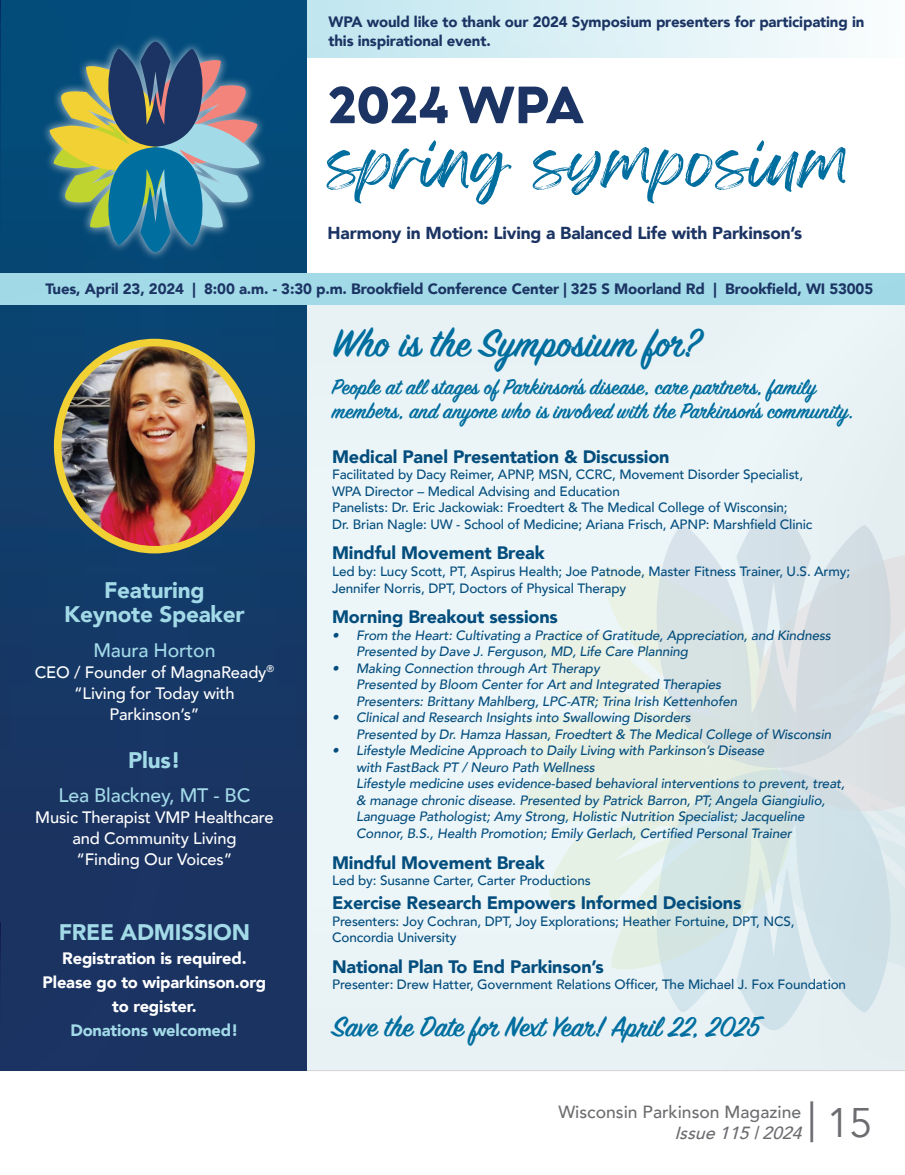
<style>
.page{position:relative;width:905px;height:1175px;background:#fff}
.page>*{position:absolute;margin:0;border:0;box-sizing:border-box;transform-origin:0 0}
.t1{font:57.75px "Feeling Passionate";color:#006e9f;scale:1.1 1}
.t2{font:900 55.35px "Venti CF";color:#1b3463}
.t3{font:600 43.5px "Sign Painter House Script";color:#006e9f}
.t4{font:41.25px "Avenir";color:#6c6d70}
.t5{font:600 31.5px "Sign Painter House Script";letter-spacing:-.005em;color:#006e9f}
.t6{font:600 24px/24px "Sign Painter House Script";color:#006e9f}
.t7{font:900 22.5px/24px "Avenir";letter-spacing:-.01em;color:#a2dae8;text-align:center}
.t8{font:500 19.5px "Avenir";letter-spacing:-.01em;color:#a2dae8}
.t9{font:900 18px "Avenir";letter-spacing:-.01em;color:#034d7d}
.t10{font:500 17.55px "Avenir";color:#6c6d70}
.t11{font:italic 500 17.55px "Avenir";color:#6c6d70}
.t12{font:900 17.4px "Avenir";letter-spacing:-.01em;color:#1b3463}
.t13{font:500 16.5px/21px "Avenir";letter-spacing:-.01em;color:#fff;text-align:center}
.t14{font:900 16.5px/24px "Avenir";letter-spacing:-.01em;color:#fff;text-align:center}
.t15{font:900 15px/19.5px "Avenir";letter-spacing:-.01em;color:#1b3463}
.t16{font:italic 500 13.5px/16.5px "Avenir";letter-spacing:-.01em;color:#034d7d}
.t17{font:500 13.5px/16.5px "Avenir";letter-spacing:-.01em;color:#034d7d}
.s1{color:#a2dae8}
.s2{font-family:"Minion Pro";font-size:40.8px}
</style>
<div class="page">
<div style="left:0;top:0;width:904px;height:59px;background:#231f20;opacity:.42"></div>
<div style="left:0;top:301px;width:904px;height:770px;background:#ebf5f8"></div>
<svg style="left:663px;top:525px;width:217px;height:39px"></svg>
<svg style="left:736px;top:507px;width:75px;height:42px"></svg>
<svg style="left:663px;top:973px;width:222px;height:39px"></svg>
<svg style="left:736px;top:973px;width:75px;height:57px"></svg>
<svg style="left:725px;top:549px;width:179px;height:140px;background:#d5dee2"></svg>
<svg style="left:849px;top:613px;width:55px;height:76px;background:#d6dde1"></svg>
<svg style="left:822px;top:689px;width:82px;height:284px;background:#d4e0e5"></svg>
<svg style="left:854px;top:804px;width:50px;height:105px"></svg>
<svg style="left:611px;top:689px;width:211px;height:284px;fill:#d3e5e8"></svg>
<svg style="left:549px;top:848px;width:149px;height:61px"></svg>
<svg style="left:511px;top:564px;width:301px;height:284px"></svg>
<svg style="left:534px;top:628px;width:154px;height:105px"></svg>
<div style="left:0;top:0;width:309px;height:1070px;background:#231f20;opacity:.42"></div>
<div style="left:0;top:270px;width:904px;height:35px;background:#231f20;opacity:.42"></div>
<img style="left:0;top:0;width:1px;height:318px">
<img style="left:0;top:922px;width:1px;height:136px">
<div style="left:41px;top:32px;width:227px;height:229px;background:#044b79"></div>
<svg style="left:48px;top:42px;width:212px;height:210px"></svg>
<img style="left:58px;top:344px;width:193px;height:205px">
<div style="left:54px;top:339px;width:201px;height:214px;border:8px solid #f2d135;border-radius:50%"></div>
<p class="t15" style="left:328px;top:11px;width:537px">WPA would like to thank our 2024 Symposium presenters for participating in this inspirational event.</p>
<p class="t2" style="left:327px;top:70px;width:258px">2024 WPA</p>
<p class="t1" style="left:327px;top:116px;width:476px">SPRING SYMPOSIUM</p>
<p class="t12" style="left:327px;top:218px;width:476px">Harmony in Motion: Living a Balanced Life with Parkinson’s</p>
<p class="t15" style="left:45px;top:278px;width:829px">Tues, April 23, 2024 | 8:00 a.m. - 3:30 p.m. Brookfield Conference Center | 325 S Moorland Rd | Brookfield, WI 53005</p>
<p class="t7" style="left:64px;top:578px;width:182px">Featuring<br>Keynote Speaker</p>
<p class="t8" style="left:93px;top:633px;width:124px">Maura Horton</p>
<p class="t13" style="left:35px;top:660px;width:241px">CEO / Founder of MagnaReady<sup>® </sup>“Living for Today with<br>Parkinson’s”</p>
<p class="t7" style="left:128px;top:747px;width:54px">Plus!</p>
<p class="t8" style="left:58px;top:778px;width:193px">Lea Blackney, MT - BC</p>
<p class="t13" style="left:35px;top:806px;width:240px">Music Therapist VMP Healthcare and Community Living<br>“Finding Our Voices”</p>
<p class="t7" style="left:59px;top:919px;width:193px">FREE ADMISSION</p>
<p class="t14" style="left:43px;top:945px;width:225px">Registration is required.<br>Please go to wiparkinson.org to register.<br><span class="s1">Donations welcomed!</span></p>
<p class="t3" style="left:332px;top:317px;width:369px">Who is the Symposium for?</p>
<p class="t6" style="left:332px;top:376px;width:523px">People at all stages of Parkinson’s disease, care partners, family members, and anyone who is involved with the Parkinson’s community.</p>
<p class="t9" style="left:332px;top:441px;width:339px">Medical Panel Presentation &amp; Discussion</p>
<p class="t17" style="left:332px;top:465px;width:472px">Facilitated by Dacy Reimer, APNP, MSN, CCRC, Movement Disorder Specialist,</p>
<p class="t17" style="left:332px;top:482px;width:289px">WPA Director – Medical Advising and Education</p>
<p class="t17" style="left:332px;top:498px;width:457px">Panelists: Dr. Eric Jackowiak: Froedtert &amp; The Medical College of Wisconsin;</p>
<p class="t17" style="left:332px;top:515px;width:482px">Dr. Brian Nagle: UW - School of Medicine; Ariana Frisch, APNP: Marshfield Clinic</p>
<p class="t9" style="left:332px;top:538px;width:214px">Mindful Movement Break</p>
<p class="t17" style="left:332px;top:562px;width:519px">Led by: Lucy Scott, PT, Aspirus Health; Joe Patnode, Master Fitness Trainer, U.S. Army;<br>Jennifer Norris, DPT, Doctors of Physical Therapy</p>
<p class="t9" style="left:332px;top:601px;width:227px">Morning Breakout sessions</p>
<p class="t16" style="left:332px;top:627px;width:500px">• From the Heart: Cultivating a Practice of Gratitude, Appreciation, and Kindness</p>
<p class="t16" style="left:356px;top:643px;width:333px">Presented by Dave J. Ferguson, MD, Life Care Planning</p>
<p class="t16" style="left:332px;top:660px;width:269px">• Making Connection through Art Therapy</p>
<p class="t16" style="left:356px;top:676px;width:366px">Presented by Bloom Center for Art and Integrated Therapies</p>
<p class="t16" style="left:356px;top:693px;width:382px">Presenters: Brittany Mahlberg, LPC-ATR; Trina Irish Kettenhofen</p>
<p class="t16" style="left:332px;top:709px;width:360px">• Clinical and Research Insights into Swallowing Disorders</p>
<p class="t16" style="left:356px;top:726px;width:476px">Presented by Dr. Hamza Hassan, Froedtert &amp; The Medical College of Wisconsin</p>
<p class="t16" style="left:332px;top:742px;width:433px">• Lifestyle Medicine Approach to Daily Living with Parkinson’s Disease</p>
<p class="t16" style="left:356px;top:759px;width:240px">with FastBack PT / Neuro Path Wellness</p>
<p class="t16" style="left:356px;top:775px;width:490px">Lifestyle medicine uses evidence-based behavioral interventions to prevent, treat, &amp; manage chronic disease. Presented by Patrick Barron, PT; Angela Giangiulio, Language Pathologist; Amy Strong, Holistic Nutrition Specialist; Jacqueline Connor, B.S., Health Promotion; Emily Gerlach, Certified Personal Trainer</p>
<p class="t9" style="left:332px;top:847px;width:214px">Mindful Movement Break</p>
<p class="t17" style="left:332px;top:871px;width:260px">Led by: Susanne Carter, Carter Productions</p>
<p class="t9" style="left:332px;top:887px;width:411px">Exercise Research Empowers Informed Decisions</p>
<p class="t17" style="left:332px;top:912px;width:464px">Presenters: Joy Cochran, DPT, Joy Explorations; Heather Fortuine, DPT, NCS,<br>Concordia University</p>
<p class="t9" style="left:332px;top:951px;width:273px">National Plan To End Parkinson’s</p>
<p class="t17" style="left:332px;top:975px;width:515px">Presenter: Drew Hatter, Government Relations Officer, The Michael J. Fox Foundation</p>
<p class="t5" style="left:332px;top:1007px;width:429px">Save the Date for Next Year! April 22, 2025</p>
<p class="t4" style="left:806px;top:1098px;width:68px"><span class="s2">|</span> 15</p>
<p class="t10" style="left:558px;top:1096px;width:244px">Wisconsin Parkinson Magazine</p>
<p class="t11" style="left:674px;top:1117px;width:136px">Issue115|2024</p>
</div>
